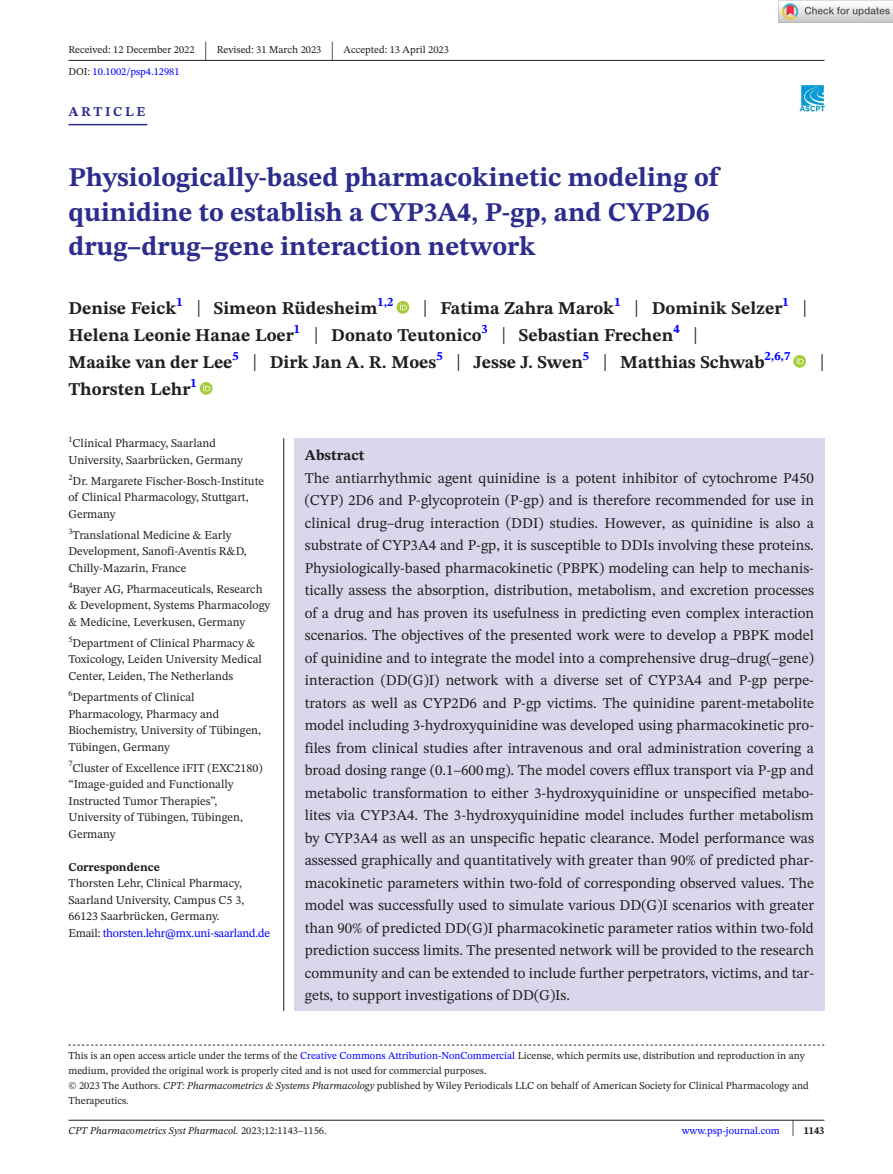
<style>
.page{position:relative;width:893px;height:1174px;background:#fff}
.page>*{position:absolute;margin:0;border:0;box-sizing:border-box;transform-origin:0 0}
.t1{font:700 27px/34.5px "STIX Two Text";color:#2c2d8c}
.t2{font:25.65px "STIX Two Text";color:#231f20;scale:.49 1}
.t3{font:23.4px "STIX Two Text";color:#231f20;scale:.77 1}
.t4{font:700 18px/27px "STIX Two Text";color:#231f20}
.t5{font:15px/22.5px "STIX Two Text";color:#231f20;text-align:justify}
.t6{font:700 15px "STIX Two Text";color:#231f20}
.t7{font:700 13.5px "STIX Two Text";letter-spacing:.2em;color:#2c2d8c}
.t8{font:12px/16.5px "STIX Two Text";color:#231f20}
.t9{font:700 12px "STIX Two Text";color:#231f20}
.t10{font:10.5px/15px "STIX Two Text";color:#231f20}
.t11{font:italic 10.5px "STIX Two Text";color:#231f20}
.t12{font:10.5px "STIX Two Text";color:#00f}
.s1{color:#231f20}
.s2{font-weight:400;font-size:23.4px}
.s3{color:#00f}
.s4{font-style:italic}
.s5{font-style:normal}
.s6{font-size:22.2px;color:#231f20}
.s7{font-weight:700;color:#231f20}
</style>
<div class="page">
<hr style="left:68px;top:1119px;width:756px;height:1px;background:#231f20">
<img style="left:799px;top:85px;width:25px;height:26px">
<hr style="left:68px;top:60px;width:756px;height:1px;background:#231f20">
<hr style="left:68px;top:124px;width:79px;height:1px;background:#2c2d8c">
<svg style="left:396px;top:301px;width:13px;height:13px"></svg>
<svg style="left:400px;top:303px;width:7px;height:7px"></svg>
<svg style="left:793px;top:355px;width:13px;height:13px"></svg>
<svg style="left:797px;top:357px;width:7px;height:7px"></svg>
<svg style="left:200px;top:382px;width:13px;height:13px"></svg>
<svg style="left:203px;top:384px;width:7px;height:7px"></svg>
<svg style="left:68px;top:1044px;width:756px;height:1px"></svg>
<div style="left:294px;top:438px;width:530px;height:573px;background:#d9d7eb"></div>
<hr style="left:283px;top:438px;width:1px;height:573px;background:#231f20">
<img style="left:779px;top:0;width:114px;height:23px">
<p class="t10" style="left:68px;top:42px;width:128px">Received: 12 December 2022</p>
<h2 class="t2" style="left:204px;top:32px;width:8px">|</h2>
<p class="t10" style="left:217px;top:42px;width:106px">Revised: 31 March 2023</p>
<h2 class="t2" style="left:331px;top:32px;width:8px">|</h2>
<p class="t10" style="left:344px;top:42px;width:107px">Accepted: 13 April 2023</p>
<p class="t12" style="left:68px;top:64px;width:113px"><span class="s1">DOI:</span> 10.1002/psp4.12981</p>
<p class="t7" style="left:68px;top:101px;width:79px">ARTICLE</p>
<h1 class="t1" style="left:68px;top:161px;width:652px">Physiologically-based pharmacokinetic modeling of quinidine to establish a CYP3A4, P-gp, and CYP2D6 drug–drug–gene interaction network</h1>
<p class="t4" style="left:68px;top:295px;width:327px">Denise Feick<sup>1</sup> <span class="s2">|</span> Simeon Rüdesheim<sup>1,2</sup></p>
<p class="t4" style="left:68px;top:295px;width:740px;text-indent:354px"><span class="s2">|</span> Fatima Zahra Marok<sup>1</sup> <span class="s2">|</span> Dominik Selzer<sup>1</sup> <span class="s2">|<br></span>Helena Leonie Hanae Loer<sup>1</sup> <span class="s2">|</span> Donato Teutonico<sup>3</sup> <span class="s2">|</span> Sebastian Frechen<sup>4</sup> <span class="s2">|<br></span>Maaike van der Lee<sup>5</sup> <span class="s2">|</span> Dirk Jan A. R. Moes<sup>5</sup> <span class="s2">|</span> Jesse J. Swen<sup>5</sup> <span class="s2">|</span> Matthias Schwab<sup>2,6,7</sup></p>
<p class="t4" style="left:68px;top:376px;width:130px">Thorsten Lehr<sup>1</sup></p>
<h3 class="t3" style="left:820px;top:345px;width:8px">|</h3>
<p class="t8" style="left:68px;top:435px;width:176px"><sup>1</sup>Clinical Pharmacy, Saarland<br>University, Saarbrücken, Germany</p>
<p class="t8" style="left:68px;top:472px;width:197px"><sup>2</sup>Dr. Margarete Fischer-Bosch-Institute of Clinical Pharmacology, Stuttgart,<br>Germany</p>
<p class="t8" style="left:68px;top:526px;width:180px"><sup>3</sup>Translational Medicine &amp; Early<br>Development, Sanofi-Aventis R&amp;D,<br>Chilly-Mazarin, France</p>
<p class="t8" style="left:68px;top:580px;width:203px"><sup>4</sup>Bayer AG, Pharmaceuticals, Research &amp; Development, Systems Pharmacology &amp; Medicine, Leverkusen, Germany</p>
<p class="t8" style="left:68px;top:634px;width:195px"><sup>5</sup>Department of Clinical Pharmacy &amp;<br>Toxicology, Leiden University Medical<br>Center, Leiden, The Netherlands</p>
<p class="t8" style="left:68px;top:688px;width:194px"><sup>6</sup>Departments of Clinical<br>Pharmacology, Pharmacy and<br>Biochemistry, University of Tübingen,<br>Tübingen, Germany</p>
<p class="t8" style="left:68px;top:759px;width:196px"><sup>7</sup>Cluster of Excellence iFIT (EXC2180) “Image-guided and Functionally<br>Instructed Tumor Therapies”,<br>University of Tübingen, Tübingen,<br>Germany</p>
<p class="t9" style="left:68px;top:858px;width:93px">Correspondence</p>
<p class="t8" style="left:68px;top:874px;width:203px">Thorsten Lehr, Clinical Pharmacy, Saarland University, Campus C5 3, 66123 Saarbrücken, Germany.<br>Email: <span class="s3">thorsten.lehr@mx.uni-saarland.de</span></p>
<p class="t6" style="left:305px;top:444px;width:61px">Abstract</p>
<p class="t5" style="left:305px;top:466px;width:511px">The antiarrhythmic agent quinidine is a potent inhibitor of cytochrome P450 (CYP) 2D6 and P-glycoprotein (P-gp) and is therefore recommended for use in clinical drug–drug interaction (DDI) studies. However, as quinidine is also a substrate of CYP3A4 and P-gp, it is susceptible to DDIs involving these proteins.<br>Physiologically-based pharmacokinetic (PBPK) modeling can help to mechanis&shy;tically assess the absorption, distribution, metabolism, and excretion processes of a drug and has proven its usefulness in predicting even complex interaction scenarios. The objectives of the presented work were to develop a PBPK model of quinidine and to integrate the model into a comprehensive drug–drug(–gene) interaction (DD(G)I) network with a diverse set of CYP3A4 and P-gp perpe&shy;trators as well as CYP2D6 and P-gp victims. The quinidine parent-metabolite model including 3-hydroxyquinidine was developed using pharmacokinetic pro&shy;files from clinical studies after intravenous and oral administration covering a broad dosing range (0.1–600mg). The model covers efflux transport via P-gp and metabolic transformation to either 3-hydroxyquinidine or unspecified metabo&shy;lites via CYP3A4. The 3-hydroxyquinidine model includes further metabolism by CYP3A4 as well as an unspecific hepatic clearance. Model performance was assessed graphically and quantitatively with greater than 90% of predicted phar&shy;macokinetic parameters within two-fold of corresponding observed values. The model was successfully used to simulate various DD(G)I scenarios with greater than 90% of predicted DD(G)I pharmacokinetic parameter ratios within two-fold prediction success limits. The presented network will be provided to the research community and can be extended to include further perpetrators, victims, and tar&shy;gets, to support investigations of DD(G)Is.</p>
<p class="t10" style="left:68px;top:1048px;width:742px">This is an open access article under the terms of the <span class="s3">Creative Commons Attribution-NonCommercial</span> License, which permits use, distribution and reproduction in any medium, provided the original work is properly cited and is not used for commercial purposes.<br>© 2023 The Authors. <span class="s4">CPT: Pharmacometrics &amp; Systems Pharmacology</span> published by Wiley Periodicals LLC on behalf of American Society for Clinical Pharmacology and Therapeutics.</p>
<p class="t11" style="left:68px;top:1123px;width:260px">CPT Pharmacometrics Syst Pharmacol. <span class="s5">2023;12:1143–1156.</span></p>
<p class="t12" style="left:682px;top:1123px;width:144px">www.psp-journal.com <span class="s6">|</span> <span class="s7">1143</span></p>
</div>
